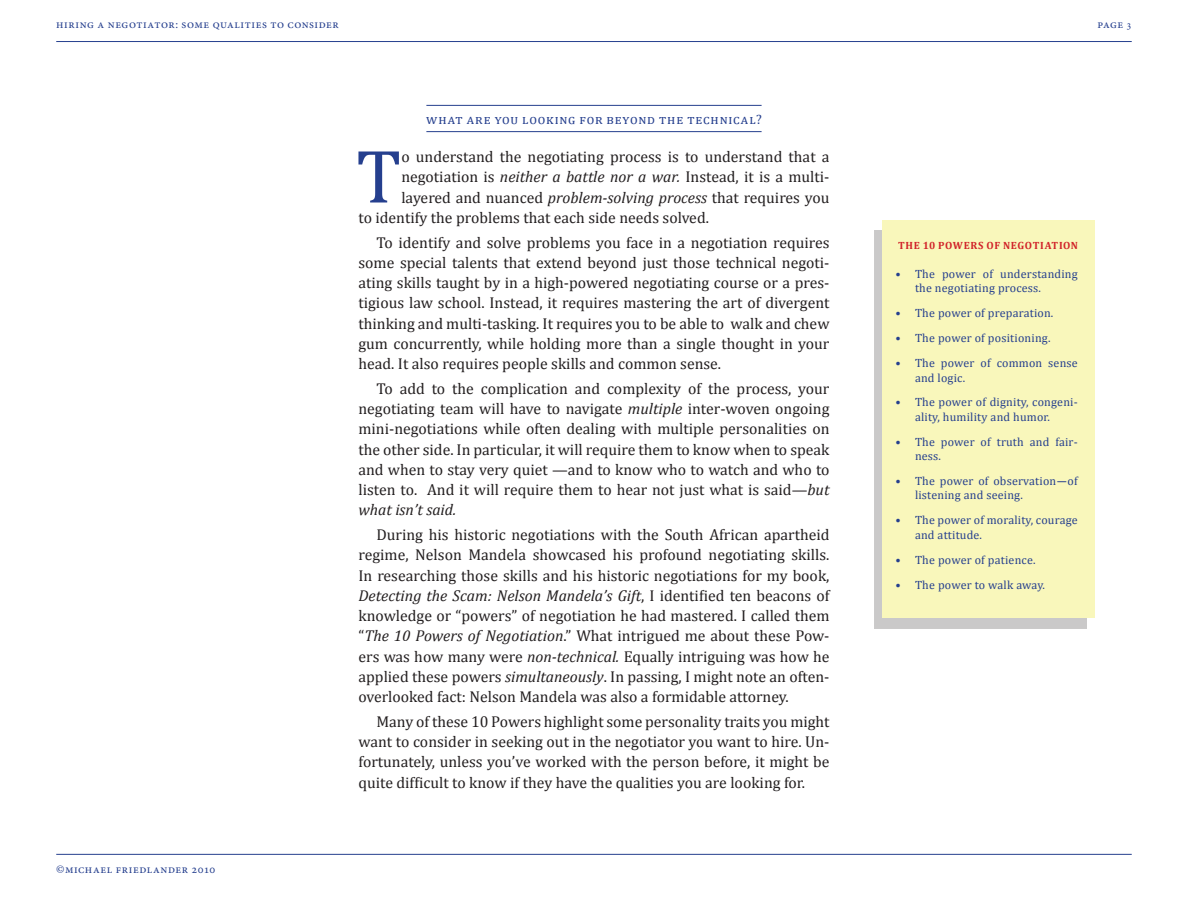
<style>
.page{position:relative;width:1188px;height:918px;background:#fff}
.page>*{position:absolute;margin:0;border:0;box-sizing:border-box;transform-origin:0 0}
.t1{font:76.5px "Cambria";color:#253f8e}
.t2{font:15.75px/20.2px "Cambria";color:#231f20;text-align:justify}
.t3{font:13.5px "Cambria";letter-spacing:.12em;color:#253f8e}
.t4{font:12px/14.4px "Cambria";letter-spacing:.015em;color:#253f8e}
.t5{font:12px "Minion Pro";letter-spacing:.045em;color:#253f8e}
.t6{font:700 10.5px "Cambria";letter-spacing:.055em;color:#d1232a}
.s1{font-size:10.5px}
.s2{font-style:italic}
.s3{font-family:"Calibri"}
</style>
<div class="page">
<hr style="left:56px;top:41px;width:1076px;height:1px;background:#253f8e">
<hr style="left:56px;top:854px;width:1076px;height:1px;background:#253f8e">
<hr style="left:426px;top:105px;width:336px;height:1px;background:#253f8e">
<hr style="left:426px;top:131px;width:336px;height:1px;background:#253f8e">
<div style="left:874px;top:230px;width:213px;height:398px;background:#cac9c9"></div>
<div style="left:882px;top:220px;width:212px;height:398px;background:#f9f7bb"></div>
<p class="t5" style="left:56px;top:16px;width:284px">hiring a negotiator: some qualities to consider</p>
<p class="t5" style="left:1098px;top:16px;width:36px">page <span class="s1">3</span></p>
<p class="t5" style="left:56px;top:861px;width:161px">©michael friedlander 2010</p>
<p class="t3" style="left:426px;top:111px;width:337px">what are you looking for beyond the technical?</p>
<h1 class="t1" style="left:356px;top:131px;width:47px">T</h1>
<p class="t2" style="left:401px;top:146px;width:430px">o understand the negotiating process is to understand that a</p>
<p class="t2" style="left:401px;top:167px;width:430px">negotiation is <span class="s2">neither a battle nor a war.</span> Instead, it is a multi-</p>
<p class="t2" style="left:401px;top:187px;width:430px">layered and nuanced <span class="s2">problem-solving process</span> that requires you</p>
<p class="t2" style="left:358px;top:207px;width:352px">to identify the problems that each side needs solved.</p>
<p class="t2" style="left:358px;top:232px;width:473px;text-indent:18px">To identify and solve problems you face in a negotiation requires some special talents that extend beyond just those technical negoti&shy;ating skills taught by in a high-powered negotiating course or a pres&shy;tigious law school. Instead, it requires mastering the art of divergent thinking and multi-tasking. It requires you to be able to walk and chew gum concurrently, while holding more than a single thought in your head. It also requires people skills and common sense.</p>
<p class="t2" style="left:358px;top:378px;width:473px;text-indent:18px">To add to the complication and complexity of the process, your negotiating team will have to navigate <span class="s2">multiple</span> inter-woven ongoing mini-negotiations while often dealing with multiple personalities on the other side. In particular, it will require them to know when to speak and when to stay very quiet —and to know who to watch and who to listen to. And it will require them to hear not just what is said—<span class="s2">but what isn’t said.</span></p>
<p class="t2" style="left:358px;top:524px;width:473px;text-indent:18px">During his historic negotiations with the South African apartheid regime, Nelson Mandela showcased his profound negotiating skills.<br>In researching those skills and his historic negotiations for my book, <span class="s2">Detecting the Scam: Nelson Mandela’s Gift</span>, I identified ten beacons of knowledge or “powers” of negotiation he had mastered. I called them “<span class="s2">The 10 Powers of Negotiation</span>.” What intrigued me about these Pow&shy;ers was how many were <span class="s2">non-technical.</span> Equally intriguing was how he applied these powers <span class="s2">simultaneously</span>. In passing, I might note an often&shy;overlooked fact: Nelson Mandela was also a formidable attorney.</p>
<p class="t2" style="left:358px;top:711px;width:473px;text-indent:18px">Many of these 10 Powers highlight some personality traits you might want to consider in seeking out in the negotiator you want to hire. Un&shy;fortunately, unless you’ve worked with the person before, it might be quite difficult to know if they have the qualities you are looking for.</p>
<p class="t6" style="left:898px;top:239px;width:181px">THE 10 POWERS OF NEGOTIATION</p>
<p class="t4" style="left:915px;top:267px;width:164px;text-indent:-20px">• The power of understanding the negotiating process.</p>
<p class="t4" style="left:896px;top:306px;width:159px">• The power of preparation.</p>
<p class="t4" style="left:896px;top:331px;width:157px">• The power of positioning.</p>
<p class="t4" style="left:915px;top:356px;width:164px;text-indent:-20px">• The power of common sense and logic.</p>
<p class="t4" style="left:915px;top:395px;width:164px;text-indent:-20px">• The power of dignity, congeni&shy;ality, humility and humor.</p>
<p class="t4" style="left:915px;top:434px;width:164px;text-indent:-20px">• The power of truth and fair&shy;ness.</p>
<p class="t4" style="left:915px;top:474px;width:164px;text-indent:-20px">• The power of observation<span class="s3">―</span>of listening and seeing.</p>
<p class="t4" style="left:915px;top:513px;width:164px;text-indent:-20px">• The power of morality, courage and attitude.</p>
<p class="t4" style="left:896px;top:552px;width:142px">• The power of patience.</p>
<p class="t4" style="left:896px;top:577px;width:151px">• The power to walk away.</p>
</div>
